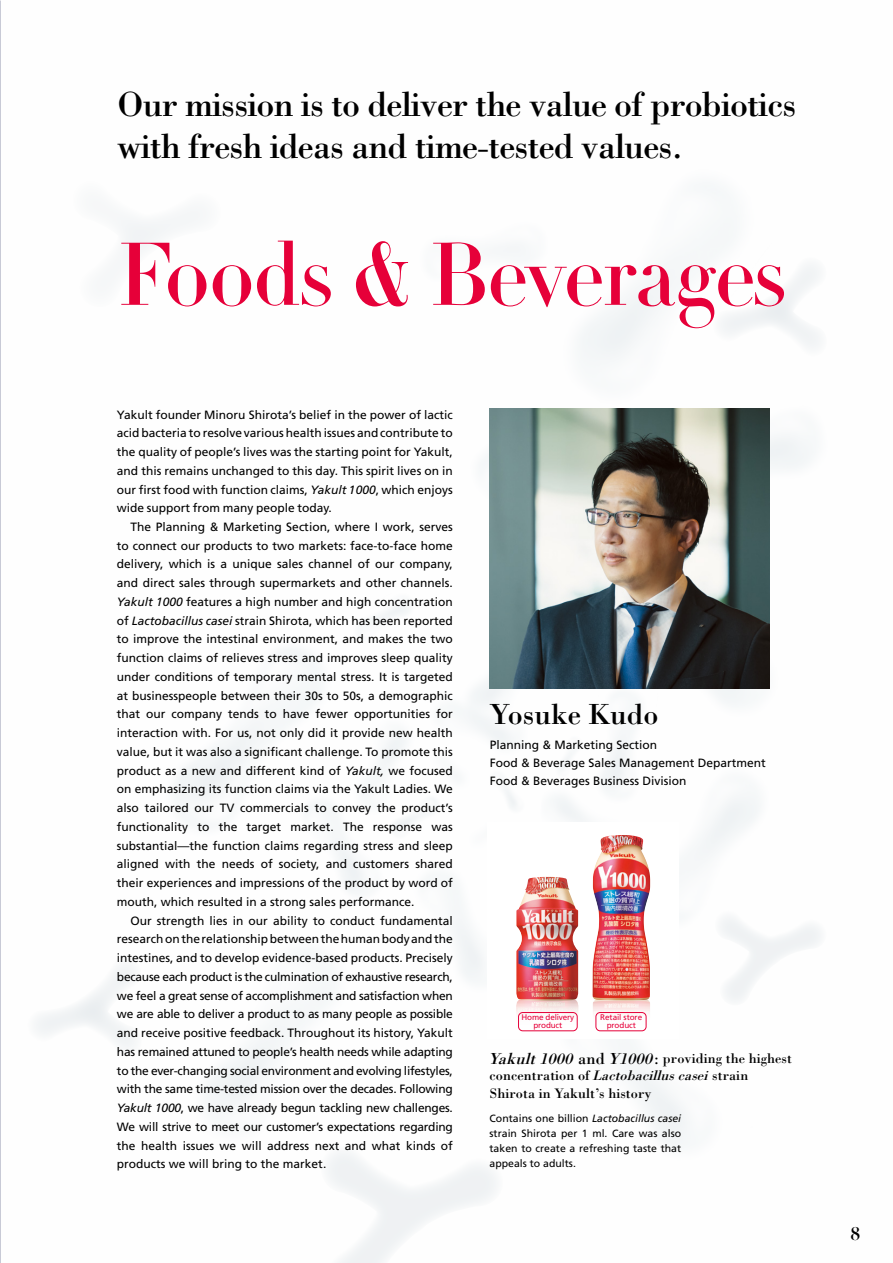
<style>
.page{position:relative;width:893px;height:1263px;background:#fff}
.page>*{position:absolute;margin:0;border:0;box-sizing:border-box;transform-origin:0 0}
.t1{font:87.15px "Didot LT Pro Headline";letter-spacing:-.025em;color:#e60039}
.t2{font:36px/42px "Bodoni Std";letter-spacing:-.025em;color:#000}
.t3{font:30px "Bodoni Std";color:#000}
.t4{font:700 18px "Didot LT Std";color:#000}
.t5{font:14.25px/17.4px "Bodoni Std";letter-spacing:.005em;color:#000}
.t6{font:12px/18.8px "Frutiger LT Std";color:#000;text-align:justify}
.t7{font:10.5px/15px "Frutiger LT Std";color:#000;text-align:justify}
.t8{font:8.1px/7.5px "Frutiger LT Std";letter-spacing:-.02em;color:#e60039;text-align:center}
.s1{font-style:italic}
.s2{font-style:italic;font-size:16.5px}
.s3{font-size:16.5px}
</style>
<div class="page">
<img style="left:0;top:0;width:810px;height:1263px">
<svg style="left:709px;top:255px;width:110px;height:105px"></svg>
<svg style="left:24px;top:955px;width:120px;height:105px"></svg>
<svg style="left:70px;top:176px;width:154px;height:134px"></svg>
<svg style="left:713px;top:907px;width:108px;height:100px"></svg>
<svg style="left:317px;top:1139px;width:190px;height:124px"></svg>
<img style="left:490px;top:409px;width:279px;height:279px">
<div style="left:571px;top:823px;width:20px;height:216px;background:#fff"></div>
<img style="left:591px;top:823px;width:88px;height:216px">
<img style="left:593px;top:999px;width:32px;height:40px">
<div style="left:487px;top:823px;width:98px;height:216px;background:#fff"></div>
<img style="left:516px;top:877px;width:62px;height:155px">
<img style="left:593px;top:835px;width:27px;height:80px">
<div style="left:518px;top:1012px;width:60px;height:19px;border:1px solid #e60039;border-radius:4px"></div>
<div style="left:595px;top:1012px;width:51px;height:19px;border:1px solid #e60039;border-radius:4px"></div>
<h2 class="t2" style="left:118px;top:83px;width:680px">Our mission is to deliver the value of probiotics with fresh ideas and time-tested values.</h2>
<h1 class="t1" style="left:118px;top:221px;width:670px">Foods &amp; Beverages</h1>
<p class="t6" style="left:117px;top:405px;width:337px">Yakult founder Minoru Shirota’s belief in the power of lactic acid bacteria to resolve various health issues and contribute to the quality of people’s lives was the starting point for Yakult, and this remains unchanged to this day. This spirit lives on in our first food with function claims, <span class="s1">Yakult 1000</span>, which enjoys wide support from many people today.</p>
<p class="t6" style="left:117px;top:517px;width:337px;text-indent:14px">The Planning &amp; Marketing Section, where I work, serves to connect our products to two markets: face-to-face home delivery, which is a unique sales channel of our company, and direct sales through supermarkets and other channels.<br><span class="s1">Yakult 1000</span> features a high number and high concentration of <span class="s1">Lactobacillus casei</span> strain Shirota, which has been reported to improve the intestinal environment, and makes the two function claims of relieves stress and improves sleep quality under conditions of temporary mental stress. It is targeted at businesspeople between their 30s to 50s, a demographic that our company tends to have fewer opportunities for interaction with. For us, not only did it provide new health value, but it was also a significant challenge. To promote this product as a new and different kind of <span class="s1">Yakult,</span> we focused on emphasizing its function claims via the Yakult Ladies. We also tailored our TV commercials to convey the product’s functionality to the target market. The response was substantial—the function claims regarding stress and sleep aligned with the needs of society, and customers shared their experiences and impressions of the product by word of mouth, which resulted in a strong sales performance.</p>
<p class="t6" style="left:117px;top:911px;width:337px;text-indent:14px">Our strength lies in our ability to conduct fundamental research on the relationship between the human body and the intestines, and to develop evidence-based products. Precisely because each product is the culmination of exhaustive research, we feel a great sense of accomplishment and satisfaction when we are able to deliver a product to as many people as possible and receive positive feedback. Throughout its history, Yakult has remained attuned to people’s health needs while adapting to the ever-changing social environment and evolving lifestyles, with the same time-tested mission over the decades. Following <span class="s1">Yakult 1000</span>, we have already begun tackling new challenges.<br>We will strive to meet our customer’s expectations regarding the health issues we will address next and what kinds of products we will bring to the market.</p>
<h3 class="t3" style="left:490px;top:696px;width:170px">Yosuke Kudo</h3>
<p class="t6" style="left:490px;top:735px;width:278px;line-height:18px;text-align:left">Planning &amp; Marketing Section<br>Food &amp; Beverage Sales Management Department<br>Food &amp; Beverages Business Division</p>
<p class="t8" style="left:522px;top:1014px;width:54px">Home delivery product</p>
<p class="t8" style="left:600px;top:1014px;width:43px">Retail store product</p>
<p class="t5" style="left:488px;top:1050px;width:305px"><span class="s2">Yakult1000</span> <span class="s3">and</span> <span class="s2">Y1000</span><span class="s3">:</span> providing the highest concentration of <span class="s1">Lactobacilluscasei</span>strain<br>Shirota in Yakult’s history</p>
<p class="t7" style="left:490px;top:1111px;width:193px">Contains one billion <span class="s1">Lactobacillus casei </span>strain Shirota per 1 ml. Care was also taken to create a refreshing taste that appeals to adults.</p>
<h3 class="t4" style="left:850px;top:1222px;width:12px">8</h3>
</div>
